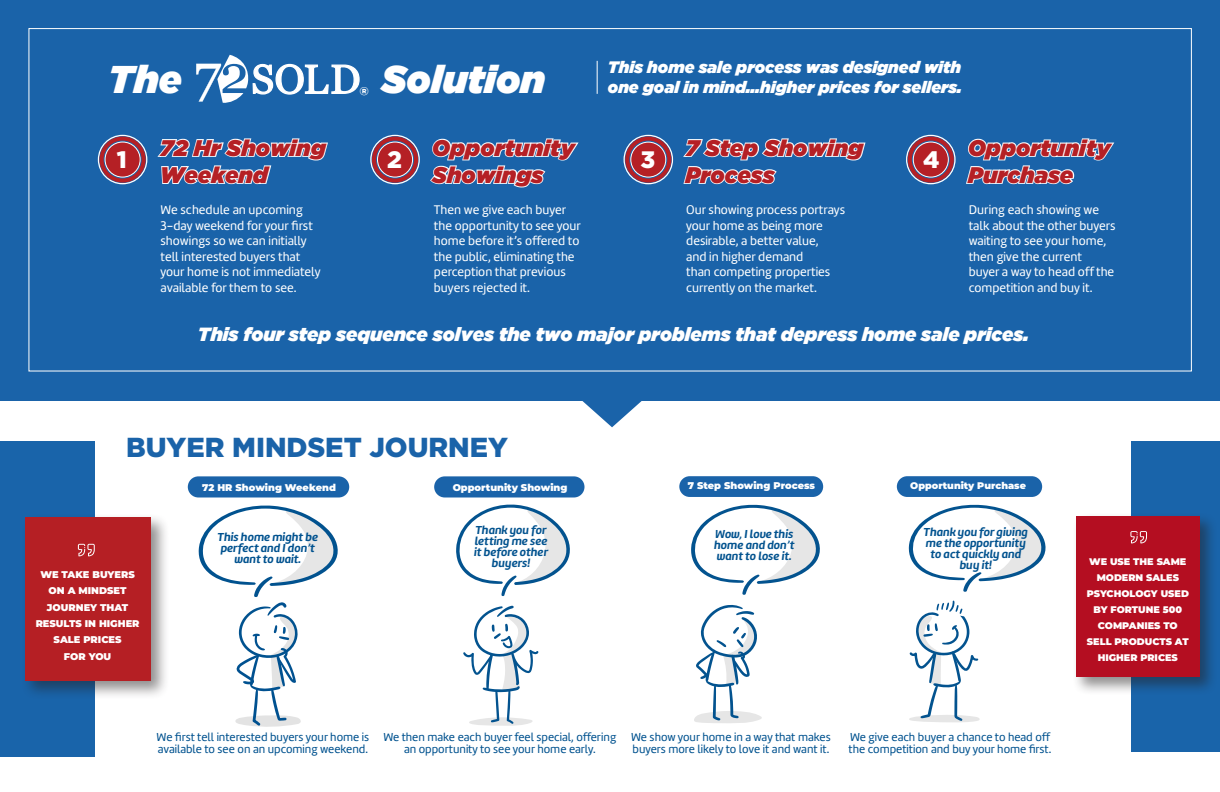
<style>
.page{position:relative;width:1220px;height:792px;background:#fff}
.page>*{position:absolute;margin:0;border:0;box-sizing:border-box;transform-origin:0 0}
.t1{font:italic 38.5px "Gotham Ultra";color:#fff}
.t2{font:900 27.5px "Gotham";color:#1a63a9}
.t3{font:700 24px "Gotham";color:#fff}
.t4{font:900 23.8px "Gotham";color:#fff}
.t5{font:italic 22.5px/27px "Gotham Ultra";color:#b52025}
.t6{font:italic 19px "Gotham Ultra";color:#fff}
.t7{font:italic 16.5px/19.8px "Gotham Ultra";color:#fff}
.t8{font:13px/15.6px "Marine";color:#fff}
.t9{font:12px/12px "Marine";color:#01528f}
.t10{font:italic 700 12px/11px "Marine";color:#03538f;text-align:center}
.t11{font:italic 700 12px/11.2px "Marine";color:#01528f;text-align:center}
.t12{font:900 9.8px/16.4px "Montserrat";color:#fff;text-align:center}
.t13{font:900 9.6px/16.1px "Montserrat";color:#fff;text-align:center}
</style>
<div class="page">
<div style="left:0;top:441px;width:95px;height:316px;background:#1964aa"></div>
<div style="left:21px;top:513px;width:148px;height:187px;background:#231f20;opacity:.5"></div>
<div style="left:25px;top:517px;width:126px;height:164px;background:#b51f24"></div>
<svg style="left:78px;top:544px;width:17px;height:12px"></svg>
<div style="left:434px;top:476px;width:150px;height:21px;background:#1a63a9;border-radius:11px"></div>
<div style="left:188px;top:476px;width:161px;height:21px;background:#1a63a9;border-radius:11px"></div>
<svg style="left:198px;top:505px;width:140px;height:222px"></svg>
<svg style="left:463px;top:606px;width:75px;height:120px"></svg>
<svg style="left:456px;top:504px;width:114px;height:92px"></svg>
<div style="left:1131px;top:442px;width:88px;height:310px;background:#1964aa"></div>
<div style="left:1071px;top:512px;width:146px;height:183px;background:#231f20;opacity:.5"></div>
<div style="left:1075px;top:516px;width:124px;height:161px;background:#b40e21"></div>
<div style="left:896px;top:476px;width:145px;height:21px;background:#1a63a9;border-radius:10px"></div>
<div style="left:679px;top:476px;width:144px;height:21px;background:#1a63a9;border-radius:10px"></div>
<svg style="left:691px;top:504px;width:129px;height:91px"></svg>
<svg style="left:908px;top:504px;width:138px;height:88px"></svg>
<svg style="left:694px;top:605px;width:67px;height:118px"></svg>
<svg style="left:909px;top:600px;width:70px;height:122px"></svg>
<svg style="left:1130px;top:531px;width:16px;height:12px"></svg>
<div style="left:0;top:0;width:1219px;height:401px;background:#1a63a9"></div>
<svg style="left:582px;top:401px;width:60px;height:26px"></svg>
<svg style="left:430px;top:138px;width:149px;height:50px"></svg>
<svg style="left:966px;top:138px;width:149px;height:47px"></svg>
<svg style="left:683px;top:138px;width:183px;height:47px"></svg>
<svg style="left:157px;top:138px;width:171px;height:47px"></svg>
<div style="left:370px;top:135px;width:50px;height:49px;border:1px solid #fff;border-radius:50%"></div>
<div style="left:372px;top:137px;width:46px;height:46px;border:4px solid #b52025;border-radius:50%"></div>
<div style="left:377px;top:142px;width:35px;height:35px;background:#b52025;border-radius:50%"></div>
<div style="left:377px;top:142px;width:36px;height:35px;border:1px solid #fff;border-radius:50%"></div>
<div style="left:905px;top:135px;width:50px;height:49px;border:1px solid #fff;border-radius:50%"></div>
<div style="left:907px;top:137px;width:46px;height:46px;border:4px solid #b52025;border-radius:50%"></div>
<div style="left:913px;top:142px;width:35px;height:35px;background:#b52025;border-radius:50%"></div>
<div style="left:912px;top:142px;width:36px;height:35px;border:1px solid #fff;border-radius:50%"></div>
<div style="left:623px;top:135px;width:50px;height:49px;border:1px solid #fff;border-radius:50%"></div>
<div style="left:625px;top:137px;width:46px;height:46px;border:4px solid #b52025;border-radius:50%"></div>
<div style="left:630px;top:142px;width:35px;height:35px;background:#b52025;border-radius:50%"></div>
<div style="left:630px;top:142px;width:36px;height:36px;border:1px solid #fff;border-radius:50%"></div>
<div style="left:98px;top:135px;width:49px;height:49px;border:1px solid #fff;border-radius:50%"></div>
<div style="left:99px;top:137px;width:47px;height:46px;border:4px solid #b52025;border-radius:50%"></div>
<div style="left:105px;top:142px;width:35px;height:35px;background:#b52025;border-radius:50%"></div>
<div style="left:105px;top:142px;width:35px;height:35px;border:1px solid #fff;border-radius:50%"></div>
<svg style="left:196px;top:55px;width:164px;height:48px"></svg>
<hr style="left:596px;top:61px;width:1px;height:33px;background:#fff">
<h1 class="t1" style="left:108px;top:57px;width:75px">The</h1>
<h1 class="t1" style="left:381px;top:57px;width:165px">Solution</h1>
<h3 class="t3" style="left:360px;top:80px;width:10px">®</h3>
<p class="t7" style="left:607px;top:57px;width:355px">This home sale process was designed with one goal in mind…higher prices for sellers.</p>
<h3 class="t5" style="left:160px;top:134px;width:167px">72 Hr Showing<br>Weekend</h3>
<h3 class="t5" style="left:432px;top:134px;width:144px">Opportunity<br>Showings</h3>
<h3 class="t5" style="left:967px;top:134px;width:144px">Opportunity<br>Purchase</h3>
<h3 class="t5" style="left:685px;top:134px;width:179px">7 Step Showing<br>Process</h3>
<h3 class="t4" style="left:117px;top:143px;width:12px">1</h3>
<h3 class="t4" style="left:387px;top:143px;width:16px">2</h3>
<h3 class="t4" style="left:640px;top:143px;width:16px">3</h3>
<h3 class="t4" style="left:922px;top:143px;width:18px">4</h3>
<p class="t8" style="left:160px;top:202px;width:162px">We schedule an upcoming<br>3-day weekend for your first showings so we can initially tell interested buyers that your home is not immediately available for them to see.</p>
<p class="t8" style="left:434px;top:202px;width:148px">Then we give each buyer the opportunity to see your home before it’s offered to the public, eliminating the perception that previous buyers rejected it.</p>
<p class="t8" style="left:968px;top:202px;width:148px">During each showing we talk about the other buyers waiting to see your home, then give the current buyer a way to head off the competition and buy it.</p>
<p class="t8" style="left:686px;top:202px;width:160px">Our showing process portrays your home as being more desirable, a better value,<br>and in higher demand<br>than competing properties currently on the market.</p>
<h3 class="t6" style="left:198px;top:324px;width:832px">This four step sequence solves the two major problems that depress home sale prices.</h3>
<h2 class="t2" style="left:126px;top:428px;width:383px">BUYER MINDSET JOURNEY</h2>
<p class="t12" style="left:36px;top:566px;width:105px">WE TAKE BUYERS<br>ON A MINDSET<br>JOURNEY THAT<br>RESULTS IN HIGHER<br>SALE PRICES<br>FOR YOU</p>
<p class="t12" style="left:202px;top:478px;width:135px">72 HR Showing Weekend</p>
<p class="t11" style="left:217px;top:531px;width:102px">This home might be perfect and I don’t want to wait.</p>
<p class="t12" style="left:452px;top:478px;width:116px">Opportunity Showing</p>
<p class="t10" style="left:474px;top:524px;width:76px">Thank you for letting me see it before other buyers!</p>
<p class="t12" style="left:687px;top:477px;width:129px">7 Step Showing Process</p>
<p class="t13" style="left:910px;top:477px;width:117px">Opportunity Purchase</p>
<p class="t10" style="left:714px;top:528px;width:82px;text-align:justify">Wow, I love this home and don’t want to lose it.</p>
<p class="t10" style="left:923px;top:526px;width:106px">Thank you for giving me the opportunity to act quickly and buy it!</p>
<p class="t9" style="left:156px;top:731px;width:214px">We first tell interested buyers your home is available to see on an upcoming weekend.</p>
<p class="t9" style="left:383px;top:731px;width:234px;text-align:center">We then make each buyer feel special, offering an opportunity to see your home early.</p>
<p class="t9" style="left:631px;top:731px;width:201px">We show your home in a way that makes buyers more likely to love it and want it.</p>
<p class="t9" style="left:848px;top:731px;width:204px">We give each buyer a chance to head off the competition and buy your home first.</p>
<p class="t13" style="left:1086px;top:553px;width:104px">WE USE THE SAME<br>MODERN SALES<br>PSYCHOLOGY USED<br>BY FORTUNE 500<br>COMPANIES TO<br>SELL PRODUCTS AT<br>HIGHER PRICES</p>
</div>
